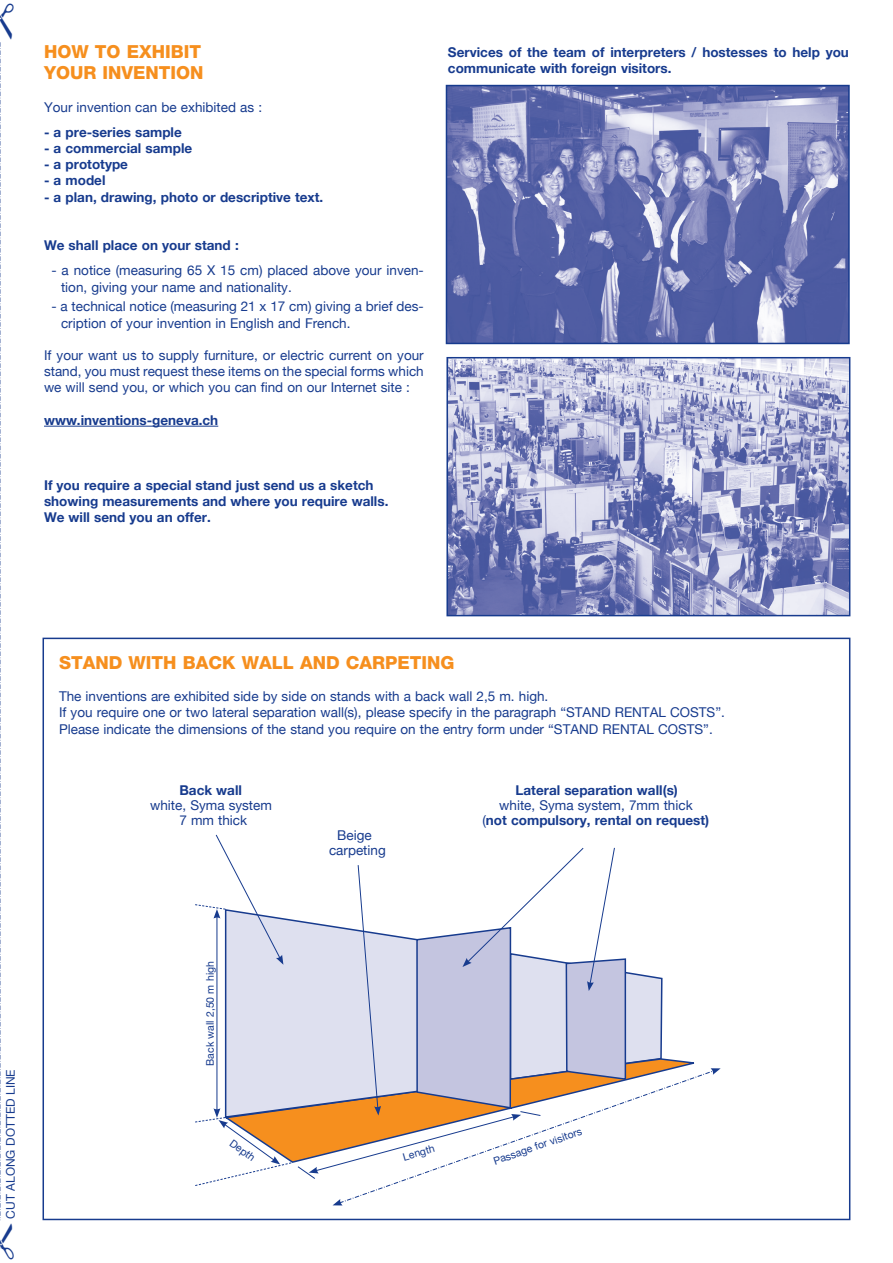
<style>
.page{position:relative;width:893px;height:1263px;background:#fff}
.page>*{position:absolute;margin:0;border:0;box-sizing:border-box;transform-origin:0 0}
.t1{font:800 18px "Helvetica Neue";color:#f68f1e}
.t2{font:13.5px/16.2px "Helvetica Neue";color:#173b8e}
.t3{font:700 13.5px/16.2px "Helvetica Neue";color:#173b8e}
.t4{font:12px "Helvetica Neue";color:#173b8e}
.t5{font:10.5px "Helvetica Neue";color:#173b8e}
.s1{font-weight:400}
</style>
<div class="page">
<hr style="left:44px;top:426px;width:174px;height:1px;background:#173b8e">
<img style="left:449px;top:360px;width:398px;height:253px">
<div style="left:446px;top:357px;width:404px;height:259px;border:2px solid #173b8e"></div>
<img style="left:449px;top:88px;width:398px;height:253px">
<div style="left:446px;top:85px;width:404px;height:259px;border:2px solid #173b8e"></div>
<svg style="left:333px;top:1199px;width:10px;height:6px"></svg>
<svg style="left:710px;top:1068px;width:11px;height:7px"></svg>
<svg style="left:195px;top:834px;width:507px;height:352px"></svg>
<svg style="left:0;top:42px;width:1px;height:1179px"></svg>
<p class="t1" style="left:44px;top:40px;width:159px">HOW TO EXHIBIT</p>
<p class="t1" style="left:44px;top:62px;width:161px">YOUR INVENTION</p>
<p class="t2" style="left:44px;top:99px;width:220px">Your invention can be exhibited as :</p>
<p class="t3" style="left:44px;top:124px;width:139px">- a pre-series sample</p>
<p class="t3" style="left:44px;top:140px;width:150px">- a commercial sample</p>
<p class="t3" style="left:44px;top:157px;width:86px">- a prototype</p>
<p class="t3" style="left:44px;top:173px;width:63px">- a model</p>
<p class="t3" style="left:44px;top:189px;width:281px">- a plan, drawing, photo or descriptive text.</p>
<p class="t3" style="left:44px;top:238px;width:196px">We shall place on your stand :</p>
<p class="t2" style="left:61px;top:263px;width:364px;text-indent:-10px">- a notice (measuring 65 X 15 cm) placed above your inven&shy;tion, giving your name and nationality.</p>
<p class="t2" style="left:61px;top:299px;width:364px;text-indent:-10px">- a technical notice (measuring 21 x 17 cm) giving a brief des&shy;cription of your invention in English and French.</p>
<p class="t2" style="left:44px;top:348px;width:381px;text-align:justify">If your want us to supply furniture, or electric current on your stand, you must request these items on the special forms which we will send you, or which you can find on our Internet site :</p>
<p class="t3" style="left:44px;top:412px;width:176px">www.inventions-geneva.ch</p>
<p class="t3" style="left:44px;top:477px;width:331px">If you require a special stand just send us a sketch</p>
<p class="t3" style="left:44px;top:493px;width:346px">showing measurements and where you require walls.</p>
<p class="t3" style="left:44px;top:509px;width:168px">We will send you an offer.</p>
<p class="t3" style="left:448px;top:44px;width:402px">Services of the team of interpreters / hostesses to help you communicate with foreign visitors.</p>
<p class="t4" style="left:2px;top:1219px;width:151px;rotate:-90deg">CUT ALONG DOTTED LINE</p>
<p class="t1" style="left:59px;top:652px;width:397px">STAND WITH BACK WALL AND CARPETING</p>
<p class="t2" style="left:59px;top:689px;width:491px">The inventions are exhibited side by side on stands with a back wall 2,5 m. high.</p>
<p class="t2" style="left:59px;top:705px;width:667px">If you require one or two lateral separation wall(s), please specify in the paragraph “STAND RENTAL COSTS”.</p>
<p class="t2" style="left:59px;top:721px;width:655px">Please indicate the dimensions of the stand you require on the entry form under “STAND RENTAL COSTS”.</p>
<p class="t3" style="left:179px;top:782px;width:64px">Back wall</p>
<p class="t3" style="left:515px;top:782px;width:164px">Lateral separation wall(s)</p>
<p class="t2" style="left:150px;top:798px;width:123px">white, Syma system</p>
<p class="t2" style="left:499px;top:798px;width:195px">white, Syma system, 7mm thick</p>
<p class="t2" style="left:179px;top:813px;width:69px">7 mm thick</p>
<p class="t3" style="left:482px;top:812px;width:228px"><span class="s1">(</span>not compulsory, rental on request)</p>
<p class="t2" style="left:337px;top:828px;width:36px">Beige</p>
<p class="t2" style="left:329px;top:843px;width:58px">carpeting</p>
<p class="t5" style="left:203px;top:1066px;width:106px;rotate:-90deg">Back wall 2,50 m high</p>
<p class="t5" style="left:236px;top:1136px;width:30px;rotate:36deg">Depth</p>
<p class="t5" style="left:401px;top:1150px;width:34px;rotate:-16deg">Length</p>
<p class="t5" style="left:491px;top:1154px;width:94px;rotate:-19deg">Passage for visitors</p>
</div>
